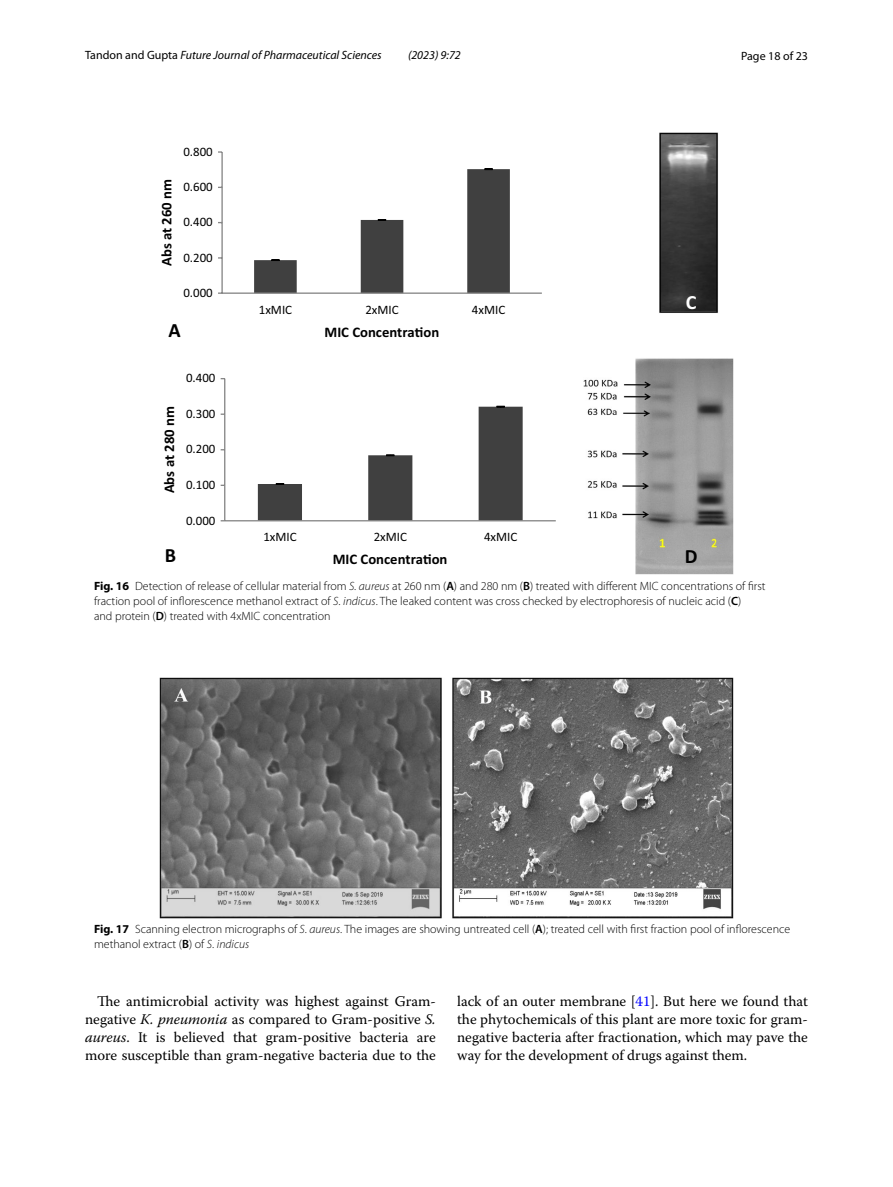
<style>
.page{position:relative;width:893px;height:1187px;background:#fff}
.page>*{position:absolute;margin:0;border:0;box-sizing:border-box;transform-origin:0 0}
.t1{font:20.25px "Calibri Bold 5";color:#000}
.t2{font:20.25px "Calibri Bold 5";color:#fff}
.t3{font:14.7px/18px "Warnock Pro";color:#000;text-align:justify}
.t4{font:14.7px "Calibri Bold 5";color:#000}
.t5{font:12.9px "Calibri 5";color:#000}
.t6{font:300 12px/15px "Myriad Pro";color:#000}
.t7{font:italic 12px "Myriad Pro";color:#000}
.t8{font:12px "Myriad Pro";color:#000}
.s1{font-style:normal}
.s2{font-weight:700}
.s3{font-style:italic}
.s4{font-weight:600}
.s5{color:#00f}
</style>
<div class="page">
<img style="left:584px;top:133px;width:150px;height:441px">
<svg style="left:254px;top:168px;width:256px;height:124px"></svg>
<hr style="left:221px;top:152px;width:2px;height:141px;background:#868686">
<hr style="left:222px;top:292px;width:320px;height:2px;background:#868686">
<svg style="left:258px;top:405px;width:265px;height:115px"></svg>
<hr style="left:224px;top:378px;width:1px;height:142px;background:#868686">
<hr style="left:225px;top:520px;width:331px;height:1px;background:#868686">
<img style="left:159px;top:677px;width:574px;height:241px">
<p class="t7" style="left:85px;top:48px;width:298px"><span class="s1">Tandon and Gupta</span> Future Journal of Pharmaceutical Sciences</p>
<p class="t7" style="left:408px;top:48px;width:54px">(2023) 9:72</p>
<p class="t8" style="left:741px;top:48px;width:68px">Page 18 of 23</p>
<p class="t4" style="left:156px;top:266px;width:89px;rotate:-90deg">Abs at 260 nm</p>
<p class="t5" style="left:183px;top:142px;width:31px">0.800</p>
<p class="t5" style="left:183px;top:178px;width:31px">0.600</p>
<p class="t5" style="left:183px;top:213px;width:31px">0.400</p>
<p class="t5" style="left:183px;top:248px;width:31px">0.200</p>
<p class="t5" style="left:183px;top:283px;width:31px">0.000</p>
<p class="t5" style="left:259px;top:300px;width:35px">1xMIC</p>
<p class="t5" style="left:365px;top:300px;width:35px">2xMIC</p>
<p class="t5" style="left:472px;top:300px;width:35px">4xMIC</p>
<h1 class="t1" style="left:168px;top:316px;width:14px">A</h1>
<p class="t4" style="left:325px;top:321px;width:116px">MIC Concentra on</p>
<p class="t4" style="left:159px;top:493px;width:89px;rotate:-90deg">Abs at 280 nm</p>
<p class="t5" style="left:186px;top:369px;width:31px">0.400</p>
<p class="t5" style="left:186px;top:404px;width:31px">0.300</p>
<p class="t5" style="left:186px;top:440px;width:31px">0.200</p>
<p class="t5" style="left:186px;top:475px;width:31px">0.100</p>
<p class="t5" style="left:186px;top:511px;width:31px">0.000</p>
<p class="t5" style="left:263px;top:528px;width:35px">1xMIC</p>
<p class="t5" style="left:374px;top:528px;width:35px">2xMIC</p>
<p class="t5" style="left:484px;top:528px;width:35px">4xMIC</p>
<h1 class="t2" style="left:686px;top:288px;width:12px">C</h1>
<h1 class="t1" style="left:165px;top:540px;width:13px">B</h1>
<p class="t4" style="left:333px;top:549px;width:116px">MIC Concentra on</p>
<h1 class="t1" style="left:685px;top:541px;width:14px">D</h1>
<p class="t6" style="left:94px;top:578px;width:673px"><span class="s2">Fig. 16</span> Detection of release of cellular material from <span class="s3">S. aureus</span> at 260 nm (<span class="s4">A</span>) and 280 nm (<span class="s4">B</span>) treated with different MIC concentrations of first fraction pool of inflorescence methanol extract of <span class="s3">S</span>. <span class="s3">indicus</span>. The leaked content was cross checked by electrophoresis of nucleic acid (<span class="s4">C</span>)<br>and protein (<span class="s4">D</span>) treated with 4xMIC concentration</p>
<p class="t6" style="left:94px;top:921px;width:698px"><span class="s2">Fig. 17</span> Scanning electron micrographs of <span class="s3">S</span>. <span class="s3">aureus</span>. The images are showing untreated cell (<span class="s4">A</span>); treated cell with first fraction pool of inflorescence methanol extract (<span class="s4">B</span>) of <span class="s3">S</span>. <span class="s3">indicus</span></p>
<p class="t3" style="left:85px;top:991px;width:352px;text-indent:12px">The antimicrobial activity was highest against Gram&shy;negative <span class="s3">K. pneumonia</span> as compared to Gram-positive <span class="s3">S. aureus</span>. It is believed that gram-positive bacteria are more susceptible than gram-negative bacteria due to the</p>
<p class="t3" style="left:457px;top:991px;width:352px">lack of an outer membrane [<span class="s5">41</span>]. But here we found that the phytochemicals of this plant are more toxic for gram&shy;negative bacteria after fractionation, which may pave the way for the development of drugs against them.</p>
</div>
